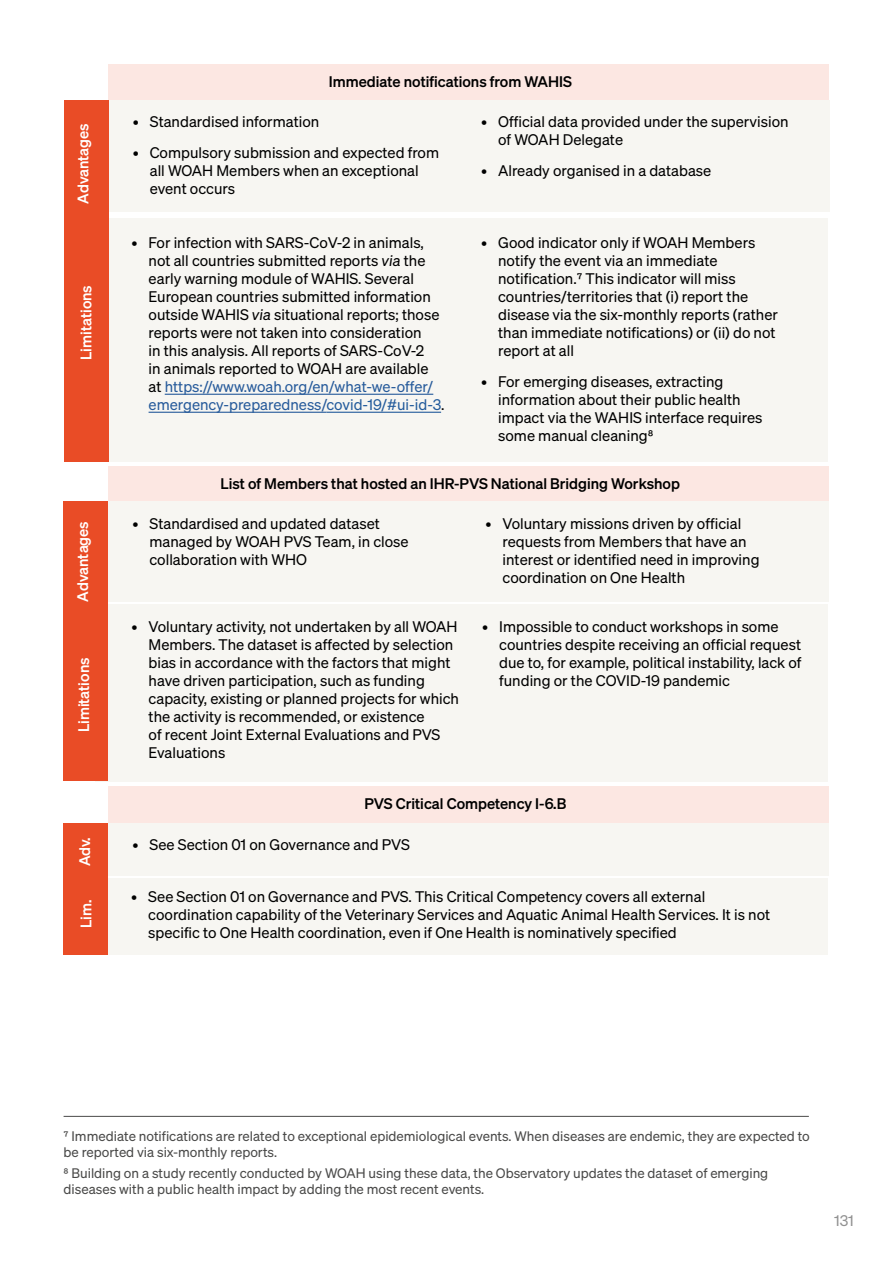
<style>
.page{position:relative;width:893px;height:1263px;background:#fff}
.page>*{position:absolute;margin:0;border:0;box-sizing:border-box;transform-origin:0 0}
.t1{font:15px/18px "Sohne Buch";color:#000}
.t2{font:15px "Sohne Kraftig";color:#000}
.t3{font:15px "Sohne Kraftig";color:#fff}
.t4{font:15px "Sohne Buch";color:#929292}
.t5{font:13.5px/16.2px "Sohne Buch";color:#4a4a49}
.s1{font-family:"Sohne Buch Kursiv"}
.s2{color:#275b9b}
.s3{color:#245c9c}
</style>
<div class="page">
<div style="left:109px;top:64px;width:720px;height:36px;background:#fce7e2"></div>
<div style="left:103px;top:100px;width:726px;height:112px;background:#f7f6f2"></div>
<div style="left:102px;top:218px;width:726px;height:243px;background:#f7f6f2"></div>
<hr style="left:165px;top:394px;width:268px;height:1px;background:#275b9b">
<hr style="left:149px;top:412px;width:177px;height:1px;background:#275b9b">
<hr style="left:326px;top:412px;width:115px;height:1px;background:#245c9c">
<div style="left:108px;top:466px;width:721px;height:35px;background:#fce7e2"></div>
<div style="left:96px;top:501px;width:733px;height:101px;background:#f7f6f2"></div>
<div style="left:95px;top:604px;width:733px;height:177px;background:#f7f6f2"></div>
<div style="left:108px;top:786px;width:721px;height:37px;background:#fce7e2"></div>
<div style="left:97px;top:823px;width:732px;height:53px;background:#f7f6f2"></div>
<div style="left:96px;top:878px;width:732px;height:76px;background:#f7f6f2"></div>
<hr style="left:64px;top:1116px;width:745px;height:1px;background:#4a4a49">
<div style="left:64px;top:100px;width:45px;height:361px;background:#e94c26"></div>
<div style="left:64px;top:501px;width:44px;height:280px;background:#e94c26"></div>
<div style="left:64px;top:823px;width:44px;height:131px;background:#e94c26"></div>
<p class="t3" style="left:74px;top:204px;width:82px;rotate:-90deg">Advantages</p>
<p class="t3" style="left:77px;top:360px;width:76px;rotate:-90deg">Limitations</p>
<p class="t3" style="left:73px;top:601px;width:82px;rotate:-90deg">Advantages</p>
<p class="t3" style="left:75px;top:732px;width:76px;rotate:-90deg">Limitations</p>
<p class="t3" style="left:76px;top:866px;width:31px;rotate:-90deg">Adv.</p>
<p class="t3" style="left:77px;top:928px;width:30px;rotate:-90deg">Lim.</p>
<p class="t2" style="left:329px;top:72px;width:245px">Immediate notifications from WAHIS</p>
<p class="t1" style="left:133px;top:113px;width:188px">• Standardised information</p>
<p class="t1" style="left:150px;top:143px;width:291px;text-indent:-17px">• Compulsory submission and expected from all WOAH Members when an exceptional event occurs</p>
<p class="t1" style="left:149px;top:233px;width:297px;text-indent:-17px">• For infection with SARS-CoV-2 in animals, not all countries submitted reports <span class="s1">via</span> the early warning module of WAHIS. Several European countries submitted information outside WAHIS <span class="s1">via</span> situational reports; those reports were not taken into consideration<br>in this analysis. All reports of SARS-CoV-2<br>in animals reported to WOAH are available at <span class="s2">https://www.woah.org/en/what-we-offer/ emergency-preparedness/</span><span class="s3">covid-19/#ui-id-3</span>.</p>
<p class="t1" style="left:498px;top:113px;width:292px;text-indent:-17px">• Official data provided under the supervision of WOAH Delegate</p>
<p class="t1" style="left:481px;top:161px;width:232px">• Already organised in a database</p>
<p class="t1" style="left:498px;top:233px;width:281px;text-indent:-17px">• Good indicator only if WOAH Members notify the event via an immediate notification.⁷ This indicator will miss countries/territories that (i) report the disease via the six-monthly reports (rather than immediate notifications) or (ii) do not report at all</p>
<p class="t1" style="left:498px;top:372px;width:266px;text-indent:-17px">• For emerging diseases, extracting information about their public health impact via the WAHIS interface requires some manual cleaning⁸</p>
<p class="t2" style="left:221px;top:474px;width:461px">List of Members that hosted an IHR-PVS National Bridging Workshop</p>
<p class="t1" style="left:150px;top:515px;width:261px;text-indent:-17px">• Standardised and updated dataset managed by WOAH PVS Team, in close collaboration with WHO</p>
<p class="t1" style="left:503px;top:515px;width:258px;text-indent:-17px">• Voluntary missions driven by official requests from Members that have an interest or identified need in improving coordination on One Health</p>
<p class="t1" style="left:149px;top:617px;width:312px;text-indent:-17px">• Voluntary activity, not undertaken by all WOAH Members. The dataset is affected by selection bias in accordance with the factors that might have driven participation, such as funding capacity, existing or planned projects for which the activity is recommended, or existence<br>of recent Joint External Evaluations and PVS Evaluations</p>
<p class="t1" style="left:499px;top:617px;width:304px;text-indent:-17px">• Impossible to conduct workshops in some countries despite receiving an official request due to, for example, political instability, lack of funding or the COVID-19 pandemic</p>
<p class="t2" style="left:364px;top:794px;width:203px">PVS Critical Competency I-6.B</p>
<p class="t1" style="left:133px;top:835px;width:279px">• See Section 01 on Governance and PVS</p>
<p class="t1" style="left:148px;top:888px;width:623px;text-indent:-17px">• See Section 01 on Governance and PVS. This Critical Competency covers all external coordination capability of the Veterinary Services and Aquatic Animal Health Services. It is not specific to One Health coordination, even if One Health is nominatively specified</p>
<p class="t5" style="left:64px;top:1128px;width:748px">⁷ Immediate notifications are related to exceptional epidemiological events. When diseases are endemic, they are expected to be reported via six-monthly reports.</p>
<p class="t5" style="left:64px;top:1164px;width:706px">⁸ Building on a study recently conducted by WOAH using these data, the Observatory updates the dataset of emerging diseases with a public health impact by adding the most recent events.</p>
<p class="t4" style="left:834px;top:1211px;width:21px">131</p>
</div>
